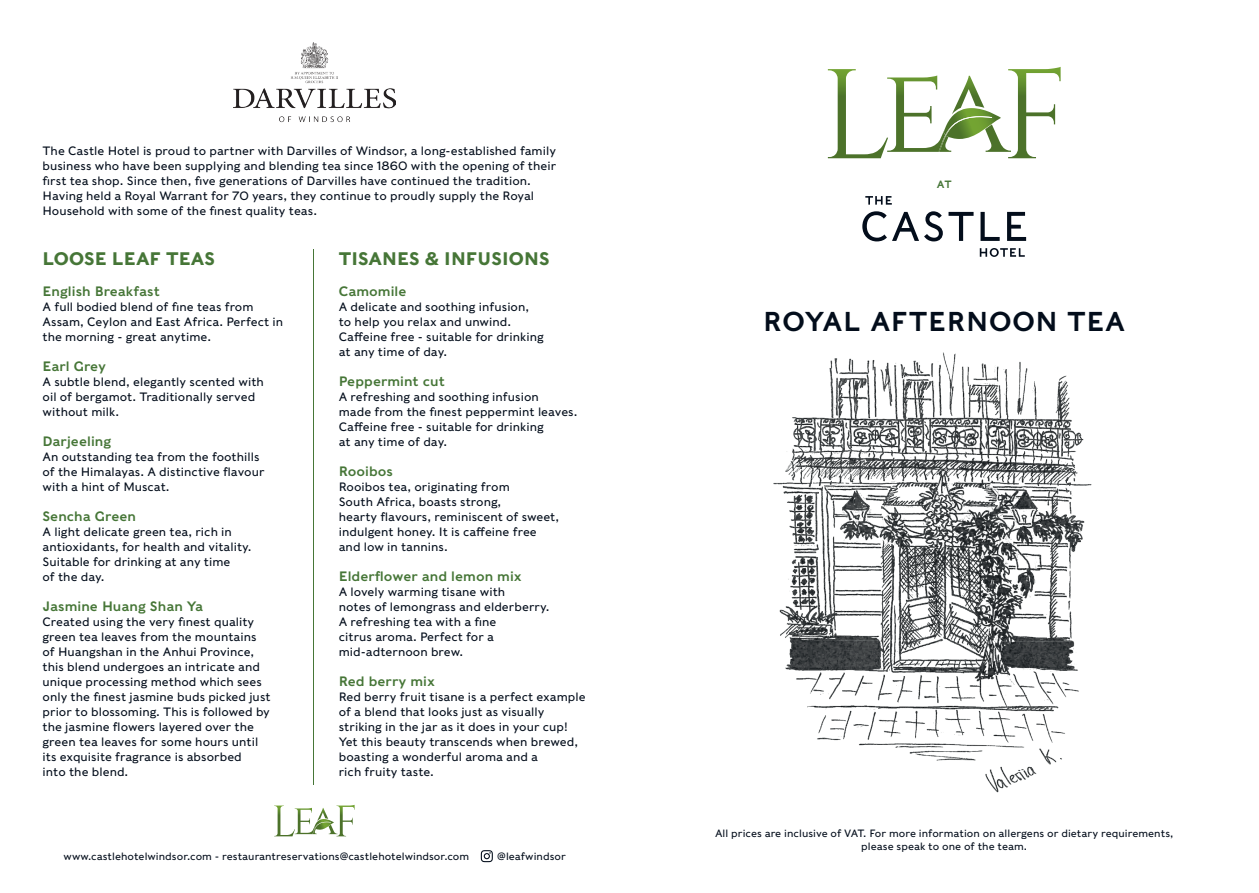
<style>
.page{position:relative;width:1259px;height:893px;background:#fff}
.page>*{position:absolute;margin:0;border:0;box-sizing:border-box;transform-origin:0 0}
.t1{font:27px "Caslons Egyptian";letter-spacing:.025em;color:#030d1b}
.t2{font:500 18px "Caslons Egyptian";letter-spacing:.005em;color:#467637}
.t3{font:13.5px "Caslons Egyptian";letter-spacing:.005em;color:#467637}
.t4{font:12px/15px "Caslons Egyptian";letter-spacing:.005em;color:#030d1b}
.t5{font:10.5px/13.5px "Caslons Egyptian";letter-spacing:.005em;color:#030d1b;text-align:center}
.t6{font:10.5px "Caslons Egyptian";color:#467637}
</style>
<div class="page">
<svg style="left:862px;top:211px;width:164px;height:30px"></svg>
<svg style="left:865px;top:196px;width:27px;height:9px"></svg>
<svg style="left:979px;top:248px;width:45px;height:9px"></svg>
<img style="left:773px;top:352px;width:319px;height:441px">
<svg style="left:828px;top:67px;width:232px;height:91px"></svg>
<img style="left:938px;top:135px;width:8px;height:16px">
<img style="left:945px;top:116px;width:47px;height:20px">
<img style="left:234px;top:43px;width:162px;height:80px">
<hr style="left:313px;top:249px;width:1px;height:536px;background:#467637">
<svg style="left:481px;top:850px;width:12px;height:12px"></svg>
<svg style="left:274px;top:805px;width:80px;height:31px"></svg>
<img style="left:315px;top:822px;width:16px;height:7px">
<p class="t4" style="left:43px;top:143px;width:515px">The Castle Hotel is proud to partner with Darvilles of Windsor, a long-established family business who have been supplying and blending tea since 1860 with the opening of their first tea shop. Since then, five generations of Darvilles have continued the tradition.<br>Having held a Royal Warrant for 70 years, they continue to proudly supply the Royal Household with some of the finest quality teas.</p>
<h2 class="t2" style="left:43px;top:247px;width:174px">LOOSE LEAF TEAS</h2>
<p class="t3" style="left:43px;top:283px;width:119px">English Breakfast</p>
<p class="t4" style="left:43px;top:299px;width:242px">A full bodied blend of fine teas from<br>Assam, Ceylon and East Africa. Perfect in the morning - great anytime.</p>
<p class="t3" style="left:43px;top:358px;width:65px">Earl Grey</p>
<p class="t4" style="left:43px;top:374px;width:223px">A subtle blend, elegantly scented with oil of bergamot. Traditionally served without milk.</p>
<p class="t3" style="left:43px;top:433px;width:70px">Darjeeling</p>
<p class="t4" style="left:43px;top:449px;width:223px">An outstanding tea from the foothills of the Himalayas. A distinctive flavour with a hint of Muscat.</p>
<p class="t3" style="left:43px;top:508px;width:95px">Sencha Green</p>
<p class="t4" style="left:43px;top:524px;width:210px">A light delicate green tea, rich in antioxidants, for health and vitality.<br>Suitable for drinking at any time<br>of the day.</p>
<p class="t3" style="left:43px;top:598px;width:162px">Jasmine Huang Shan Ya</p>
<p class="t4" style="left:43px;top:614px;width:230px">Created using the very finest quality green tea leaves from the mountains of Huangshan in the Anhui Province, this blend undergoes an intricate and unique processing method which sees only the finest jasmine buds picked just prior to blossoming. This is followed by the jasmine flowers layered over the green tea leaves for some hours until its exquisite fragrance is absorbed<br>into the blend.</p>
<h2 class="t2" style="left:339px;top:247px;width:212px">TISANES &amp; INFUSIONS</h2>
<p class="t3" style="left:339px;top:283px;width:69px">Camomile</p>
<p class="t4" style="left:339px;top:299px;width:206px">A delicate and soothing infusion, to help you relax and unwind.<br>Caffeine free - suitable for drinking at any time of day.</p>
<p class="t3" style="left:339px;top:373px;width:108px">Peppermint cut</p>
<p class="t4" style="left:339px;top:389px;width:240px">A refreshing and soothing infusion<br>made from the finest peppermint leaves.<br>Caffeine free - suitable for drinking<br>at any time of day.</p>
<p class="t3" style="left:339px;top:463px;width:56px">Rooibos</p>
<p class="t4" style="left:339px;top:479px;width:222px">Rooibos tea, originating from<br>South Africa, boasts strong,<br>hearty flavours, reminiscent of sweet, indulgent honey. It is caffeine free and low in tannins.</p>
<p class="t3" style="left:339px;top:568px;width:184px">Elderflower and lemon mix</p>
<p class="t4" style="left:339px;top:584px;width:212px">A lovely warming tisane with<br>notes of lemongrass and elderberry.<br>A refreshing tea with a fine<br>citrus aroma. Perfect for a mid-adternoon brew.</p>
<p class="t3" style="left:339px;top:673px;width:98px">Red berry mix</p>
<p class="t4" style="left:339px;top:689px;width:248px">Red berry fruit tisane is a perfect example of a blend that looks just as visually striking in the jar as it does in your cup!<br>Yet this beauty transcends when brewed, boasting a wonderful aroma and a<br>rich fruity taste.</p>
<p class="t5" style="left:64px;top:849px;width:407px">www.castlehotelwindsor.com - restaurantreservations@castlehotelwindsor.com</p>
<p class="t5" style="left:497px;top:849px;width:70px">@leafwindsor</p>
<p class="t6" style="left:937px;top:177px;width:16px">AT</p>
<h1 class="t1" style="left:763px;top:304px;width:363px">ROYAL AFTERNOON TEA</h1>
<p class="t5" style="left:715px;top:826px;width:460px">All prices are inclusive of VAT. For more information on allergens or dietary requirements, please speak to one of the team.</p>
</div>
